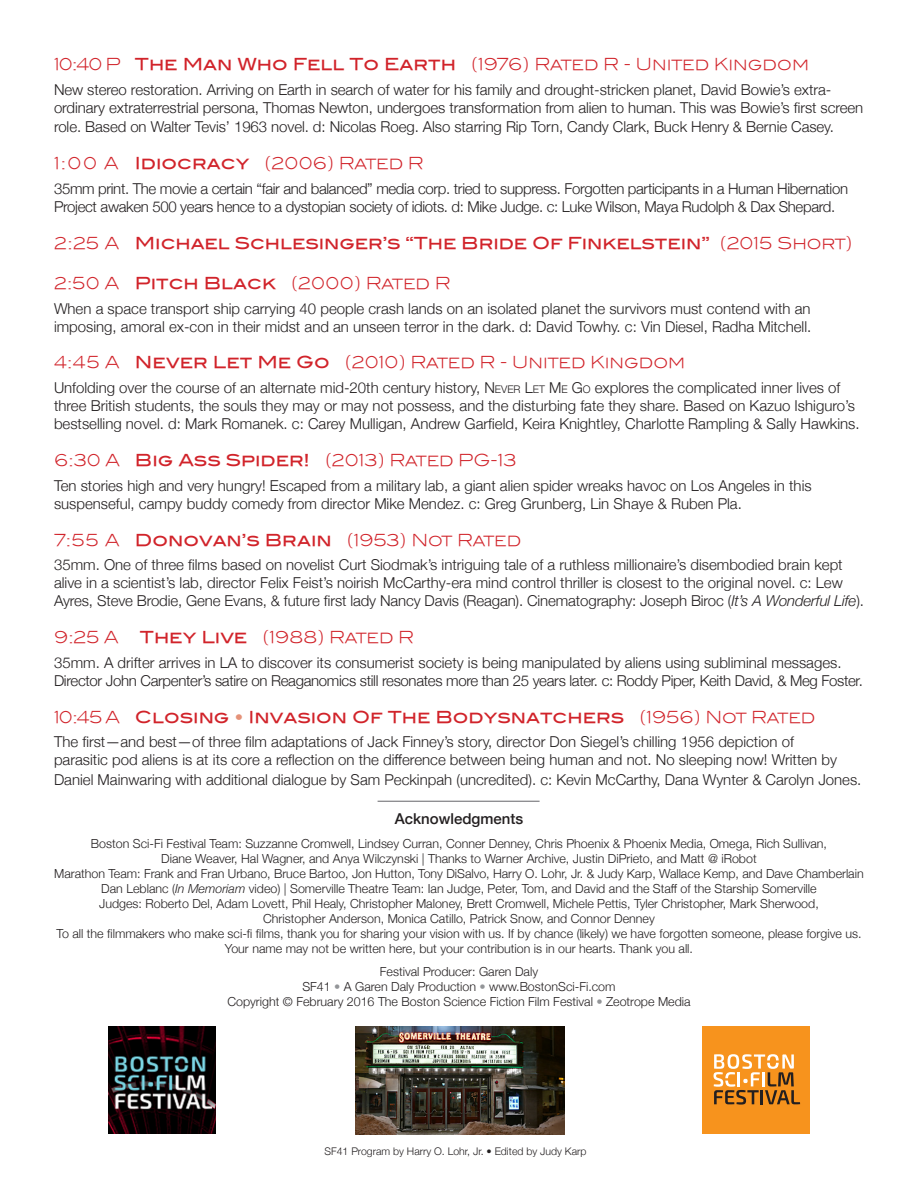
<style>
.page{position:relative;width:918px;height:1188px;background:#fff}
.page>*{position:absolute;margin:0;border:0;box-sizing:border-box;transform-origin:0 0}
.Time___Title{font:16.5px "Blair ITCTT Light";letter-spacing:-.01em;color:#d1232a}
.Time___Title-2{font:16.5px "Blair Md ITCTT Medium";letter-spacing:-.005em;color:#d1232a}
.Body_Text{font:300 15px/18px "Helvetica Neue";color:#231f20}
.Body_Text-2{font:300 15px/18px "Helvetica Neue";letter-spacing:-.02em;color:#231f20}
.Acknowledgments__Cop{font:500 15px "Helvetica Neue";color:#231f20}
.Acknowledgments__Cop-2{font:300 12.45px/15px "Helvetica Neue";color:#231f20;text-align:center}
.Acknowledgments__Cop-3{font:300 10.5px "Helvetica Neue";color:#231f20}
.s1{font-family:"Blair Md ITCTT Medium"}
.s2{font-family:"Blair ITCTT Light"}
.s3{font-style:inherit}
.s4{font-size:10.5px}
.s5{font-style:italic}
.s6{font-family:"Blair ITCTT Light";color:#e59279}
.s7{color:#939598}
</style>
<div class="page">
<hr style="left:378px;top:801px;width:162px;height:1px;background:#656568">
<div style="left:702px;top:1026px;width:108px;height:108px;background:#f7931d"></div>
<svg style="left:714px;top:1054px;width:86px;height:51px"></svg>
<img style="left:356px;top:1027px;width:208px;height:108px">
<img style="left:108px;top:1026px;width:108px;height:108px">
<p class="Time___Title" style="left:54px;top:55px;width:757px">10:40 P <span class="s1">The Man Who Fell To Earth</span> (1976) Rated R - United Kingdom</p>
<p class="Body_Text" style="left:54px;top:79px;width:811px">New stereo restoration. Arriving on Earth in search of water for his family and drought-stricken planet, David Bowie’s extra&shy;ordinary extraterrestrial persona, Thomas Newton, undergoes transformation from alien to human. This was Bowie’s first screen</p>
<p class="Body_Text" style="left:54px;top:117px;width:781px">role. Based on Walter Tevis’ 1963 novel. d: Nicolas Roeg. Also starring Rip Torn, Candy Clark, Buck Henry &amp; Bernie Casey.</p>
<p class="Time___Title" style="left:54px;top:154px;width:372px">1:00 A <span class="s1">Idiocracy</span> (2006) Rated R</p>
<p class="Body_Text-2" style="left:54px;top:179px;width:796px">35mm print. The movie a certain “fair and balanced” media corp. tried to suppress. Forgotten participants in a Human Hibernation<br>Project awaken 500 years hence to a dystopian society of idiots. d: Mike Judge. c: Luke Wilson, Maya Rudolph &amp; Dax Shepard.</p>
<p class="Time___Title-2" style="left:54px;top:229px;width:800px"><span class="s2">2:25 A</span> Michael Schlesinger’s “The Bride Of Finkelstein” <span class="s2">(2015 Short)</span></p>
<p class="Time___Title" style="left:54px;top:274px;width:398px">2:50 A <span class="s1">Pitch Black</span> (2000) Rated R</p>
<p class="Body_Text" style="left:54px;top:298px;width:759px">When a space transport ship carrying 40 people crash lands on an isolated planet the survivors must contend with an imposing, amoral ex-con in their midst and an unseen terror in the dark. d: David Towhy. c: Vin Diesel, Radha Mitchell.</p>
<p class="Time___Title" style="left:54px;top:353px;width:633px">4:45 A <span class="s1">Never Let Me Go</span> (2010) Rated R - United Kingdom</p>
<p class="Body_Text" style="left:54px;top:378px;width:807px">Unfolding over the course of an alternate mid-20th century history, <span class="s3">N</span><span class="s4">EVER</span> <span class="s3">L</span><span class="s4">ET</span> <span class="s3">M</span> <span class="s4">E</span> <span class="s3">G</span><span class="s4">O</span> explores the complicated inner lives of three British students, the souls they may or may not possess, and the disturbing fate they share. Based on Kazuo Ishiguro’s bestselling novel. d: Mark Romanek. c: Carey Mulligan, Andrew Garfield, Keira Knightley, Charlotte Rampling &amp; Sally Hawkins.</p>
<p class="Time___Title" style="left:54px;top:451px;width:464px">6:30 A <span class="s1">Big Ass Spider!</span> (2013) Rated PG-13</p>
<p class="Body_Text" style="left:54px;top:475px;width:759px">Ten stories high and very hungry! Escaped from a military lab, a giant alien spider wreaks havoc on Los Angeles in this suspenseful, campy buddy comedy from director Mike Mendez. c: Greg Grunberg, Lin Shaye &amp; Ruben Pla.</p>
<p class="Time___Title" style="left:54px;top:530px;width:469px">7:55 A <span class="s1">Donovan’s Brain</span> (1953) Not Rated</p>
<p class="Body_Text" style="left:54px;top:555px;width:812px">35mm. One of three films based on novelist Curt Siodmak’s intriguing tale of a ruthless millionaire’s disembodied brain kept alive in a scientist’s lab, director Felix Feist’s noirish McCarthy-era mind control thriller is closest to the original novel. c: Lew<br>Ayres, Steve Brodie, Gene Evans, &amp; future first lady Nancy Davis (Reagan). Cinematography: Joseph Biroc (<span class="s5">It’s A Wonderful Life</span>).</p>
<p class="Time___Title" style="left:54px;top:628px;width:66px">9:25 A</p>
<p class="Time___Title" style="left:140px;top:628px;width:276px"><span class="s1">They Live</span> (1988) Rated R</p>
<p class="Body_Text" style="left:54px;top:652px;width:810px">35mm. A drifter arrives in LA to discover its consumerist society is being manipulated by aliens using subliminal messages.<br>Director John Carpenter’s satire on Reaganomics still resonates more than 25 years later. c: Roddy Piper, Keith David, &amp; Meg Foster.</p>
<p class="Time___Title-2" style="left:54px;top:703px;width:763px"><span class="s2">10:45 A</span> Closing <span class="s6">•</span> Invasion Of The Bodysnatchers <span class="s2">(1956) Not Rated</span></p>
<p class="Body_Text" style="left:54px;top:732px;width:785px">The first—and best—of three film adaptations of Jack Finney’s story, director Don Siegel’s chilling 1956 depiction of parasitic pod aliens is at its core a reflection on the difference between being human and not. No sleeping now! Written by</p>
<p class="Body_Text" style="left:54px;top:770px;width:809px">Daniel Mainwaring with additional dialogue by Sam Peckinpah (uncredited). c: Kevin McCarthy, Dana Wynter &amp; Carolyn Jones.</p>
<p class="Acknowledgments__Cop" style="left:395px;top:807px;width:130px">Acknowledgments</p>
<p class="Acknowledgments__Cop-2" style="left:91px;top:835px;width:738px">Boston Sci-Fi Festival Team: Suzzanne Cromwell, Lindsey Curran, Conner Denney, Chris Phoenix &amp; Phoenix Media, Omega, Rich Sullivan,<br>Diane Weaver, Hal Wagner, and Anya Wilczynski | Thanks to Warner Archive, Justin DiPrieto, and Matt @ iRobot</p>
<p class="Acknowledgments__Cop-2" style="left:54px;top:865px;width:811px">Marathon Team: Frank and Fran Urbano, Bruce Bartoo, Jon Hutton, Tony DiSalvo, Harry O. Lohr, Jr. &amp; Judy Karp, Wallace Kemp, and Dave Chamberlain Dan Leblanc (<span class="s5">In Memoriam</span> video) | Somerville Theatre Team: Ian Judge, Peter, Tom, and David and the Staff of the Starship Somerville<br>Judges: Roberto Del, Adam Lovett, Phil Healy, Christopher Maloney, Brett Cromwell, Michele Pettis, Tyler Christopher, Mark Sherwood,<br>Christopher Anderson, Monica Catillo, Patrick Snow, and Connor Denney<br>To all the filmmakers who make sci-fi films, thank you for sharing your vision with us. If by chance (likely) we have forgotten someone, please forgive us.<br>Your name may not be written here, but your contribution is in our hearts. Thank you all.</p>
<p class="Acknowledgments__Cop-2" style="left:380px;top:964px;width:160px">Festival Producer: Garen Daly</p>
<p class="Acknowledgments__Cop-2" style="left:302px;top:979px;width:315px">SF41 <span class="s7">•</span> A Garen Daly Production <span class="s7">•</span> www.BostonSci-Fi.com</p>
<p class="Acknowledgments__Cop-2" style="left:227px;top:994px;width:465px">Copyright © February 2016 The Boston Science Fiction Film Festival <span class="s7">•</span> Zeotrope Media</p>
<p class="Acknowledgments__Cop-3" style="left:324px;top:1143px;width:264px">SF41 Program by Harry O. Lohr, Jr. • Edited by Judy Karp</p>
</div>
